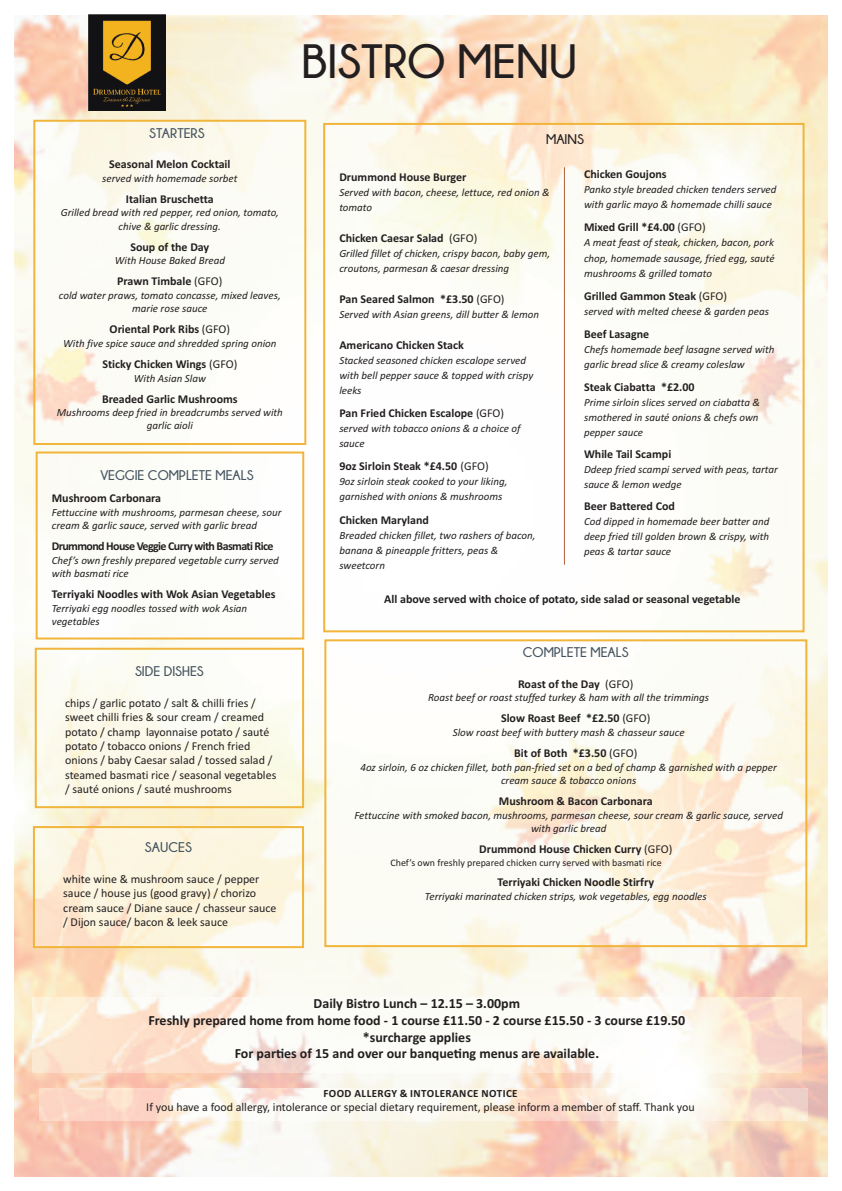
<style>
.page{position:relative;width:842px;height:1191px;background:#fff}
.page>*{position:absolute;margin:0;border:0;box-sizing:border-box;transform-origin:0 0}
.t1{font:700 48px "Champagne&Limousines";color:#231f20}
.t2{font:700 14px/16.8px "Calibri";color:#231f20;text-align:center}
.t3{font:700 14px "Champagne&Limousines";color:#455460}
.t4{font:700 14px "Champagne&Limousines";color:#231f20}
.t5{font:700 12px "Calibri";color:#231f20}
.t6{font:12px/14.4px "Calibri";color:#231f20}
.t7{font:700 12px "Calibri";letter-spacing:-.05em;color:#231f20}
.t8{font:italic 11px/15px "Calibri";color:#231f20}
.t9{font:700 11px "Calibri";letter-spacing:.04em;color:#231f20}
.t10{font:10px "Calibri";color:#231f20}
.s1{font-weight:400}
</style>
<div class="page">
<img style="left:14px;top:16px;width:814px;height:1160px">
<img style="left:36px;top:123px;width:267px;height:319px">
<div style="left:33px;top:120px;width:273px;height:325px;border:2px solid #f1b53c"></div>
<img style="left:39px;top:454px;width:262px;height:182px">
<div style="left:36px;top:451px;width:268px;height:188px;border:2px solid #f1b53c"></div>
<img style="left:326px;top:126px;width:475px;height:503px">
<div style="left:323px;top:123px;width:481px;height:509px;border:2px solid #f1b53c"></div>
<img style="left:38px;top:650px;width:263px;height:155px">
<div style="left:35px;top:647px;width:269px;height:161px;border:2px solid #f1b53c"></div>
<img style="left:32px;top:997px;width:769px;height:76px">
<img style="left:327px;top:642px;width:477px;height:302px">
<div style="left:324px;top:639px;width:483px;height:308px;border:2px solid #f1b53c"></div>
<img style="left:36px;top:829px;width:265px;height:116px">
<div style="left:33px;top:826px;width:271px;height:122px;border:2px solid #f1b53c"></div>
<img style="left:40px;top:1089px;width:767px;height:31px">
<hr style="left:564px;top:167px;width:1px;height:398px;background:#af5f36">
<img style="left:88px;top:14px;width:77px;height:97px">
<p class="t3" style="left:149px;top:125px;width:57px">STARTERS</p>
<p class="t5" style="left:109px;top:157px;width:123px">Seasonal Melon cocktail</p>
<p class="t8" style="left:102px;top:170px;width:137px">served with homemade sorbet</p>
<p class="t5" style="left:126px;top:191px;width:89px">italian Bruschetta</p>
<p class="t8" style="left:61px;top:206px;width:220px;line-height:13.2px;text-align:center">Grilled bread with red pepper, red onion, tomato, chive &amp; garlic dressing.</p>
<p class="t5" style="left:130px;top:239px;width:80px">Soup of the day</p>
<p class="t8" style="left:115px;top:253px;width:112px">With House Baked Bread</p>
<p class="t5" style="left:117px;top:274px;width:107px">Prawn timbale <span class="s1">(GFO)</span></p>
<p class="t8" style="left:59px;top:288px;width:223px;line-height:13.2px;text-align:center">cold water praws, tomato concasse, mixed leaves, marie rose sauce</p>
<p class="t5" style="left:110px;top:322px;width:122px">oriental Pork ribs <span class="s1">(GFO)</span></p>
<p class="t8" style="left:63px;top:335px;width:215px">With five spice sauce and shredded spring onion</p>
<p class="t5" style="left:102px;top:357px;width:136px">Sticky chicken Wings <span class="s1">(GFO)</span></p>
<p class="t8" style="left:134px;top:370px;width:74px">With Asian Slaw</p>
<p class="t5" style="left:102px;top:391px;width:137px">Breaded garlic Mushrooms</p>
<p class="t8" style="left:57px;top:406px;width:228px;line-height:13.2px;text-align:center">Mushrooms deep fried in breadcrumbs served with garlic aioli</p>
<p class="t3" style="left:100px;top:467px;width:155px">VEGGIE COMPLETE MEALS</p>
<p class="t5" style="left:52px;top:491px;width:111px">Mushroom carbonara</p>
<p class="t8" style="left:52px;top:505px;width:231px;line-height:13.2px">Fettuccine with mushrooms, parmesan cheese, sour cream &amp; garlic sauce, served with garlic bread</p>
<p class="t7" style="left:52px;top:539px;width:223px">drummond House Veggie curry with Basmati rice</p>
<p class="t8" style="left:52px;top:553px;width:229px;line-height:13.2px">Chef’s own freshly prepared vegetable curry served with basmati rice</p>
<p class="t5" style="left:52px;top:587px;width:225px">terriyaki noodles with Wok Asian Vegetables</p>
<p class="t8" style="left:52px;top:601px;width:197px;line-height:13.2px">Terriyaki egg noodles tossed with wok Asian vegetables</p>
<p class="t3" style="left:135px;top:664px;width:70px">SIDE DISHES</p>
<p class="t6" style="left:65px;top:695px;width:213px">chips / garlic potato / salt &amp; chilli fries / sweet chilli fries &amp; sour cream / creamed potato / champ layonnaise potato / sauté potato / tobacco onions / French fried onions / baby Caesar salad / tossed salad / steamed basmati rice / seasonal vegetables / sauté onions / sauté mushrooms</p>
<p class="t3" style="left:145px;top:839px;width:49px">SAUCES</p>
<p class="t6" style="left:63px;top:871px;width:215px">white wine &amp; mushroom sauce / pepper sauce / house jus (good gravy) / chorizo cream sauce / Diane sauce / chasseur sauce / Dijon sauce/ bacon &amp; leek sauce</p>
<h1 class="t1" style="left:302px;top:35px;width:277px">BISTRO MENU</h1>
<p class="t4" style="left:546px;top:131px;width:39px">MAINS</p>
<p class="t5" style="left:339px;top:170px;width:128px">drummond House Burger</p>
<p class="t8" style="left:339px;top:185px;width:212px">Served with bacon, cheese, lettuce, red onion &amp; tomato</p>
<p class="t5" style="left:339px;top:231px;width:139px">chicken caesar Salad <span class="s1">(GFO)</span></p>
<p class="t8" style="left:339px;top:246px;width:212px">Grilled fillet of chicken, crispy bacon, baby gem, croutons, parmesan &amp; caesar dressing</p>
<p class="t5" style="left:339px;top:292px;width:167px">Pan Seared Salmon *£3.50 <span class="s1">(GFO)</span></p>
<p class="t8" style="left:339px;top:307px;width:201px">Served with Asian greens, dill butter &amp; lemon</p>
<p class="t5" style="left:339px;top:338px;width:126px">Americano chicken Stack</p>
<p class="t8" style="left:339px;top:353px;width:196px">Stacked seasoned chicken escalope served with bell pepper sauce &amp; topped with crispy leeks</p>
<p class="t5" style="left:339px;top:406px;width:166px">Pan fried chicken escalope <span class="s1">(GFO)</span></p>
<p class="t8" style="left:339px;top:421px;width:183px">served with tobacco onions &amp; a choice of sauce</p>
<p class="t5" style="left:339px;top:459px;width:151px">9oz Sirloin Steak *£4.50 <span class="s1">(GFO)</span></p>
<p class="t8" style="left:339px;top:474px;width:170px">9oz sirloin steak cooked to your liking, garnished with onions &amp; mushrooms</p>
<p class="t5" style="left:339px;top:512px;width:91px">chicken Maryland</p>
<p class="t8" style="left:339px;top:527px;width:198px">Breaded chicken fillet, two rashers of bacon, banana &amp; pineapple fritters, peas &amp; sweetcorn</p>
<p class="t5" style="left:584px;top:167px;width:84px">chicken goujons</p>
<p class="t8" style="left:584px;top:182px;width:194px">Panko style breaded chicken tenders served with garlic mayo &amp; homemade chilli sauce</p>
<p class="t5" style="left:584px;top:220px;width:123px">Mixed grill *£4.00 <span class="s1">(GFO)</span></p>
<p class="t8" style="left:584px;top:235px;width:192px;text-align:justify">A meat feast of steak, chicken, bacon, pork chop, homemade sausage, fried egg, sauté mushrooms &amp; grilled tomato</p>
<p class="t5" style="left:584px;top:288px;width:144px">grilled gammon Steak <span class="s1">(GFO)</span></p>
<p class="t8" style="left:584px;top:303px;width:187px">served with melted cheese &amp; garden peas</p>
<p class="t5" style="left:584px;top:326px;width:67px">Beef lasagne</p>
<p class="t8" style="left:584px;top:341px;width:192px">Chefs homemade beef lasagne served with garlic bread slice &amp; creamy coleslaw</p>
<p class="t5" style="left:584px;top:380px;width:112px">Steak ciabatta *£2.00</p>
<p class="t8" style="left:584px;top:394px;width:178px">Prime sirloin slices served on ciabatta &amp; smothered in sauté onions &amp; chefs own pepper sauce</p>
<p class="t5" style="left:584px;top:447px;width:89px">While tail Scampi</p>
<p class="t8" style="left:584px;top:461px;width:195px">Ddeep fried scampi served with peas, tartar sauce &amp; lemon wedge</p>
<p class="t5" style="left:584px;top:499px;width:92px">Beer Battered cod</p>
<p class="t8" style="left:584px;top:514px;width:187px;text-align:justify">Cod dipped in homemade beer batter and deep fried till golden brown &amp; crispy, with peas &amp; tartar sauce</p>
<p class="t5" style="left:384px;top:591px;width:358px">All above served with choice of potato, side salad or seasonal vegetable</p>
<p class="t3" style="left:523px;top:644px;width:107px">COMPLETE MEALS</p>
<p class="t5" style="left:518px;top:676px;width:117px">roast of the day <span class="s1">(GFO)</span></p>
<p class="t8" style="left:428px;top:690px;width:282px">Roast beef or roast stuffed turkey &amp; ham with all the trimmings</p>
<p class="t5" style="left:501px;top:711px;width:151px">Slow roast Beef *£2.50 <span class="s1">(GFO)</span></p>
<p class="t8" style="left:453px;top:724px;width:233px">Slow roast beef with buttery mash &amp; chasseur sauce</p>
<p class="t5" style="left:514px;top:746px;width:125px">Bit of Both *£3.50 <span class="s1">(GFO)</span></p>
<p class="t8" style="left:360px;top:760px;width:418px;line-height:13.2px;text-align:center">4oz sirloin, 6 oz chicken fillet, both pan-fried set on a bed of champ &amp; garnished with a pepper cream sauce &amp; tobacco onions</p>
<p class="t5" style="left:499px;top:793px;width:155px">Mushroom &amp; Bacon carbonara</p>
<p class="t8" style="left:354px;top:808px;width:430px;line-height:13.2px;text-align:center">Fettuccine with smoked bacon, mushrooms, parmesan cheese, sour cream &amp; garlic sauce, served with garlic bread</p>
<p class="t5" style="left:479px;top:841px;width:195px">drummond House chicken curry <span class="s1">(GFO)</span></p>
<p class="t10" style="left:390px;top:856px;width:273px">Chef’s own freshly prepared chicken curry served with basmati rice</p>
<p class="t5" style="left:497px;top:875px;width:158px">terriyaki chicken noodle Stirfry</p>
<p class="t8" style="left:425px;top:889px;width:283px">Terriyaki marinated chicken strips, wok vegetables, egg noodles</p>
<p class="t2" style="left:148px;top:994px;width:538px">daily Bistro lunch – 12.15 – 3.00pm<br>freshly prepared home from home food - 1 course £11.50 - 2 course £15.50 - 3 course £19.50 *surcharge applies<br>for parties of 15 and over our banqueting menus are available.</p>
<p class="t9" style="left:323px;top:1087px;width:196px">food Allergy &amp; intolerAnce notice</p>
<p class="t6" style="left:146px;top:1099px;width:550px">If you have a food allergy, intolerance or special dietary requirement, please inform a member of staff. Thank you</p>
</div>
